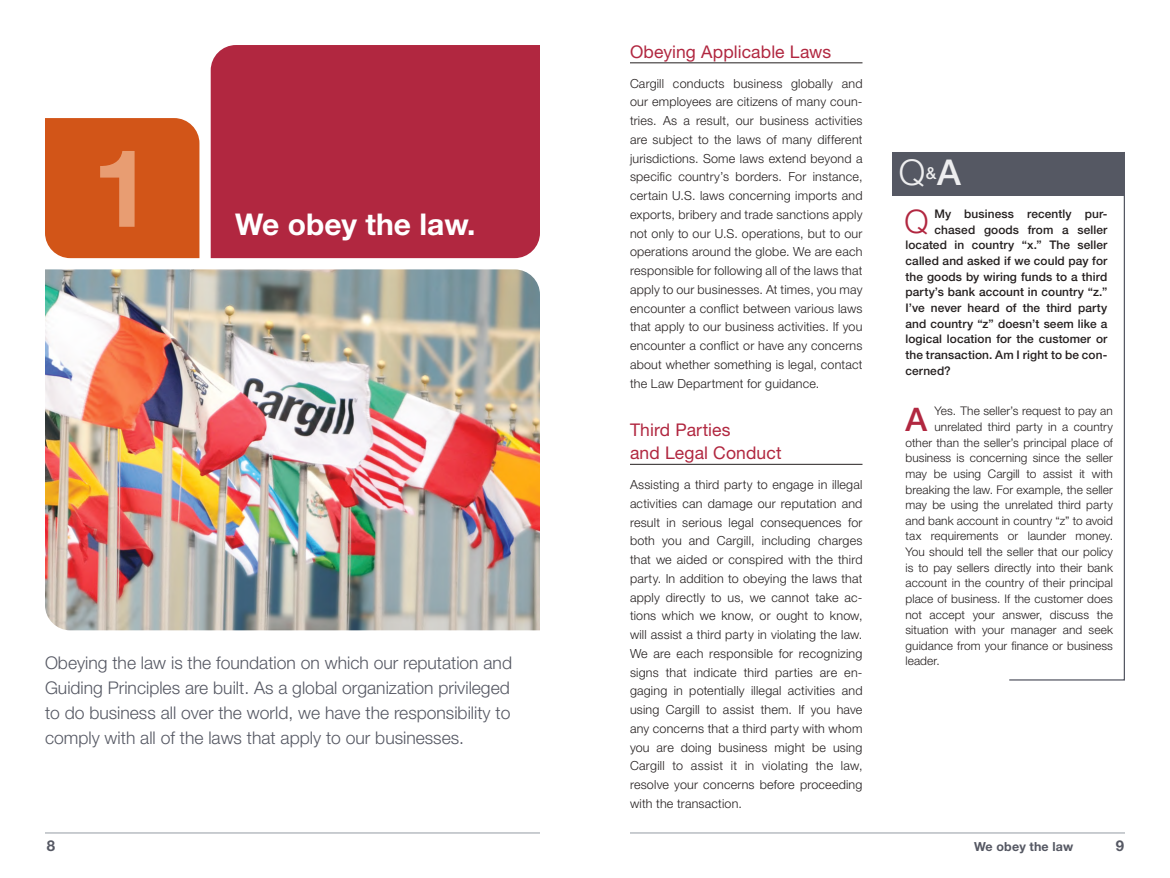
<style>
.page{position:relative;width:1170px;height:878px;background:#fff}
.page>*{position:absolute;margin:0;border:0;box-sizing:border-box;transform-origin:0 0}
.t1{font:700 108.25px "Helvetica Neue LT Std";color:#eaa279}
.t2{font:300 35.62px "Helvetica Neue LT Std";color:#fff}
.t3{font:300 32.5px "Helvetica Neue LT Std";color:#b12740}
.t4{font:500 32.5px "Helvetica Neue LT Std";color:#b12740}
.t5{font:700 30px "Helvetica Neue LT Std";color:#fff}
.t6{font:300 17.5px/25px "Helvetica Neue LT Std";color:#555863}
.t7{font:17.5px/22.5px "Helvetica Neue LT Std";letter-spacing:.005em;color:#b12740}
.t8{font:700 15px "Helvetica Neue LT Std";color:#555863}
.t9{font:300 12.5px/18.8px "Helvetica Neue LT Std";letter-spacing:.015em;color:#241f1f;text-align:justify}
.t10{font:700 12.5px "Helvetica Neue LT Std";letter-spacing:.01em;color:#555863}
.t11{font:300 11.88px "Helvetica Neue LT Std";letter-spacing:.01em;color:#241f1f}
.t12{font:500 11.88px "Helvetica Neue LT Std";letter-spacing:.01em;color:#241f1f}
.s1{font-weight:500}
</style>
<div class="page">
<div style="left:892px;top:152px;width:233px;height:43px;background:#555863"></div>
<svg style="left:1008px;top:195px;width:117px;height:486px"></svg>
<hr style="left:45px;top:832px;width:495px;height:1px;background:#959ba4">
<hr style="left:630px;top:832px;width:495px;height:1px;background:#959ba4">
<hr style="left:630px;top:62px;width:232px;height:1px;background:#241f1f">
<hr style="left:630px;top:464px;width:232px;height:1px;background:#241f1f">
<div style="left:211px;top:45px;width:329px;height:213px;background:#b12740"></div>
<div style="left:45px;top:118px;width:154px;height:140px;background:#d25518"></div>
<img style="left:45px;top:269px;width:495px;height:361px">
<h1 class="t1" style="left:92px;top:121px;width:62px">1</h1>
<h3 class="t5" style="left:235px;top:205px;width:242px">We obey the law.</h3>
<p class="t6" style="left:45px;top:649px;width:469px">Obeying the law is the foundation on which our reputation and Guiding Principles are built. As a global organization privileged to do business all over the world, we have the responsibility to comply with all of the laws that apply to our businesses.</p>
<h3 class="t7" style="left:630px;top:40px;width:203px">Obeying Applicable Laws</h3>
<p class="t9" style="left:630px;top:73px;width:234px">Cargill conducts business globally and our employees are citizens of many coun&shy;tries. As a result, our business activities are subject to the laws of many different jurisdictions. Some laws extend beyond a specific country’s borders. For instance, certain U.S. laws concerning imports and exports, bribery and trade sanctions apply not only to our U.S. operations, but to our operations around the globe. We are each responsible for following all of the laws that apply to our businesses. At times, you may encounter a conflict between various laws that apply to our business activities. If you encounter a conflict or have any concerns about whether something is legal, contact the Law Department for guidance.</p>
<h3 class="t7" style="left:630px;top:419px;width:153px">Third Parties<br>and Legal Conduct</h3>
<p class="t9" style="left:630px;top:475px;width:234px">Assisting a third party to engage in illegal activities can damage our reputation and result in serious legal consequences for both you and Cargill, including charges that we aided or conspired with the third party. In addition to obeying the laws that apply directly to us, we cannot take ac&shy;tions which we know, or ought to know, will assist a third party in violating the law.<br>We are each responsible for recognizing signs that indicate third parties are en&shy;gaging in potentially illegal activities and using Cargill to assist them. If you have any concerns that a third party with whom you are doing business might be using Cargill to assist it in violating the law, resolve your concerns before proceeding with the transaction.</p>
<h2 class="t2" style="left:898px;top:150px;width:64px">Q<sup>&amp;</sup><span class="s1">A</span></h2>
<h3 class="t3" style="left:904px;top:202px;width:26px">Q</h3>
<p class="t12" style="left:934px;top:207px;width:174px">My business recently pur-</p>
<p class="t12" style="left:934px;top:222px;width:174px">chased goods from a seller</p>
<p class="t12" style="left:906px;top:238px;width:203px">located in country “x.” The seller</p>
<p class="t12" style="left:906px;top:254px;width:203px">called and asked if we could pay for</p>
<p class="t12" style="left:906px;top:269px;width:203px">the goods by wiring funds to a third</p>
<p class="t12" style="left:906px;top:285px;width:203px">party’s bank account in country “z.”</p>
<p class="t12" style="left:906px;top:301px;width:203px">I’ve never heard of the third party</p>
<p class="t12" style="left:906px;top:316px;width:203px">and country “z” doesn’t seem like a</p>
<p class="t12" style="left:906px;top:332px;width:203px">logical location for the customer or</p>
<p class="t12" style="left:906px;top:347px;width:203px">the transaction. Am I right to be con-</p>
<p class="t12" style="left:906px;top:363px;width:47px">cerned?</p>
<p class="t11" style="left:934px;top:404px;width:180px">Yes. The seller’s request to pay an</p>
<p class="t11" style="left:934px;top:419px;width:180px">unrelated third party in a country</p>
<p class="t11" style="left:906px;top:435px;width:209px">other than the seller’s principal place of</p>
<p class="t11" style="left:906px;top:450px;width:209px">business is concerning since the seller</p>
<p class="t11" style="left:906px;top:466px;width:209px">may be using Cargill to assist it with</p>
<p class="t11" style="left:906px;top:482px;width:209px">breaking the law. For example, the seller</p>
<p class="t11" style="left:906px;top:497px;width:209px">may be using the unrelated third party</p>
<p class="t11" style="left:906px;top:513px;width:209px">and bank account in country “z” to avoid</p>
<p class="t11" style="left:906px;top:529px;width:209px">tax requirements or launder money.</p>
<p class="t11" style="left:906px;top:544px;width:209px">You should tell the seller that our policy</p>
<p class="t11" style="left:906px;top:560px;width:209px">is to pay sellers directly into their bank</p>
<p class="t11" style="left:906px;top:575px;width:209px">account in the country of their principal</p>
<p class="t11" style="left:906px;top:591px;width:209px">place of business. If the customer does</p>
<p class="t11" style="left:906px;top:607px;width:209px">not accept your answer, discuss the</p>
<p class="t11" style="left:906px;top:622px;width:209px">situation with your manager and seek</p>
<p class="t11" style="left:906px;top:638px;width:209px">guidance from your finance or business</p>
<p class="t11" style="left:906px;top:654px;width:36px">leader.</p>
<h3 class="t4" style="left:906px;top:399px;width:23px">A</h3>
<p class="t8" style="left:47px;top:836px;width:10px">8</p>
<p class="t8" style="left:1116px;top:836px;width:10px">9</p>
<p class="t10" style="left:974px;top:838px;width:101px">We obey the law</p>
</div>
